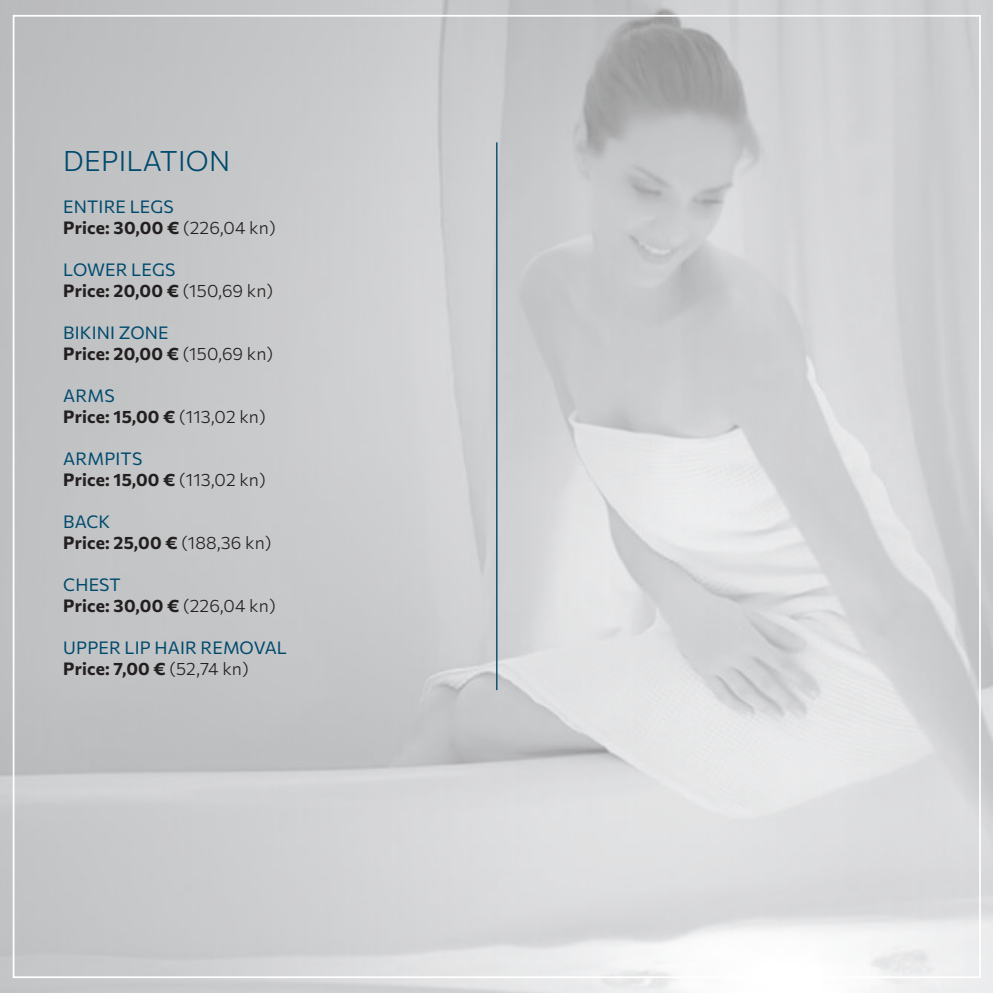
<style>
.page{position:relative;width:993px;height:993px;background:#fff}
.page>*{position:absolute;margin:0;border:0;box-sizing:border-box;transform-origin:0 0}
.t1{font:300 28px "Commissioner";letter-spacing:.01em;color:#004a6e}
.t2{font:700 17.5px/21px "Commissioner";letter-spacing:.01em;color:#231f20}
.t3{font:17.5px/21px "Commissioner";letter-spacing:.01em;color:#004a6e}
.s1{font-weight:400;color:#004a6e}
.s2{font-weight:300}
.s3{font-weight:700;color:#231f20}
.s4{font-weight:300;color:#231f20}
</style>
<div class="page">
<img style="left:0;top:0;width:992px;height:992px">
<hr style="left:496px;top:142px;width:1px;height:548px;background:#004a6e">
<h1 class="t1" style="left:63px;top:139px;width:168px">DEPILATION</h1>
<p class="t2" style="left:63px;top:195px;width:214px"><span class="s1">ENTIRE LEGS<br></span>Price: 30,00 € <span class="s2">(226,04 kn)</span></p>
<p class="t2" style="left:63px;top:258px;width:211px"><span class="s1">LOWER LEGS<br></span>Price: 20,00 € <span class="s2">(150,69 kn)</span></p>
<p class="t2" style="left:63px;top:321px;width:211px"><span class="s1">BIKINI ZONE<br></span>Price: 20,00 € <span class="s2">(150,69 kn)</span></p>
<p class="t2" style="left:63px;top:384px;width:204px"><span class="s1">ARMS<br></span>Price: 15,00 € <span class="s2">(113,02 kn)</span></p>
<p class="t2" style="left:63px;top:447px;width:204px"><span class="s1">ARMPITS<br></span>Price: 15,00 € <span class="s2">(113,02 kn)</span></p>
<p class="t2" style="left:63px;top:510px;width:209px"><span class="s1">BACK<br></span>Price: 25,00 € <span class="s2">(188,36 kn)</span></p>
<p class="t2" style="left:63px;top:573px;width:214px"><span class="s1">CHEST<br></span>Price: 30,00 € <span class="s2">(226,04 kn)</span></p>
<p class="t3" style="left:63px;top:636px;width:225px">UPPER LIP HAIR REMOVAL<br><span class="s3">Price: 7,00 €</span> <span class="s4">(52,74 kn)</span></p>
</div>
